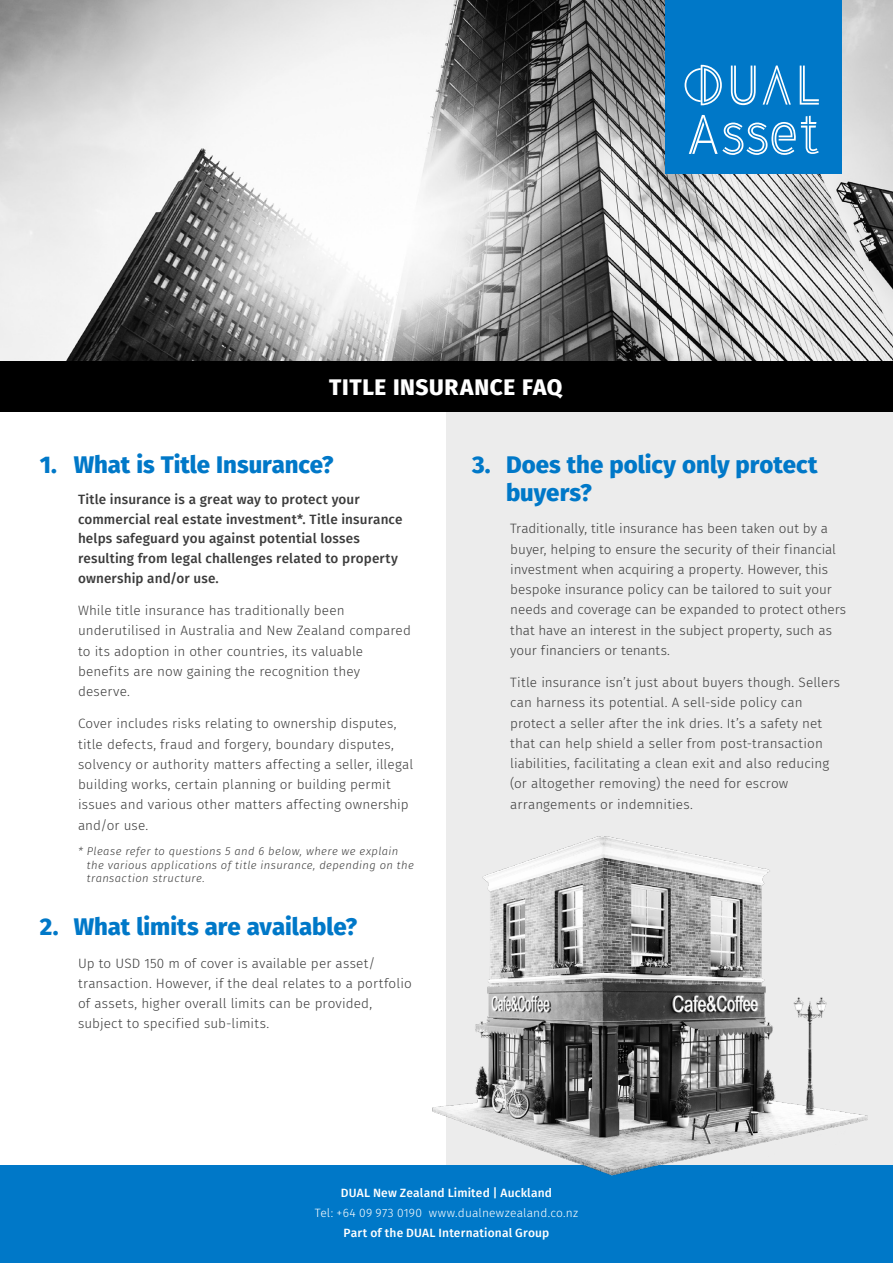
<style>
.page{position:relative;width:893px;height:1263px;background:#fff}
.page>*{position:absolute;margin:0;border:0;box-sizing:border-box;transform-origin:0 0}
.Heading{font:800 24px/28.5px "Fira Sans";color:#0078c8}
.t1{font:800 22.5px "Fira Sans";letter-spacing:.03em;color:#fff}
.body_2{font:300 13.5px/20.2px "Fira Sans";letter-spacing:.005em;color:#3c3c3c}
.body_2-2{font:500 13.5px/19.6px "Fira Sans";letter-spacing:.01em;color:#3c3c3c}
.t2{font:500 12px "Fira Sans";letter-spacing:.015em;color:#fff}
.t3{font:300 12px "Fira Sans";letter-spacing:.015em;color:#fff}
.body_2-3{font:italic 300 11.25px/13.5px "Fira Sans";letter-spacing:.035em;color:#3c3c3c}
</style>
<div class="page">
<div style="left:0;top:1165px;width:893px;height:98px;background:#0078c8"></div>
<div style="left:446px;top:394px;width:447px;height:771px;background:#ececec"></div>
<img style="left:0;top:0;width:893px;height:361px">
<div style="left:0;top:361px;width:893px;height:50px;background:#000"></div>
<div style="left:666px;top:0;width:176px;height:173px;background:#0078c8"></div>
<svg style="left:800px;top:66px;width:19px;height:39px"></svg>
<svg style="left:731px;top:66px;width:25px;height:39px"></svg>
<svg style="left:763px;top:66px;width:28px;height:39px"></svg>
<svg style="left:685px;top:65px;width:37px;height:40px"></svg>
<svg style="left:689px;top:115px;width:130px;height:40px"></svg>
<img style="left:432px;top:836px;width:436px;height:340px">
<p class="t1" style="left:329px;top:367px;width:234px">TITLE INSURANCE FAQ</p>
<p class="Heading" style="left:40px;top:448px;width:295px">1. What is Title Insurance?</p>
<p class="body_2-2" style="left:78px;top:489px;width:326px">Title insurance is a great way to protect your commercial real estate investment*. Title insurance helps safeguard you against potential losses resulting from legal challenges related to property ownership and/or use.</p>
<p class="body_2" style="left:78px;top:600px;width:334px">While title insurance has traditionally been underutilised in Australia and New Zealand compared to its adoption in other countries, its valuable benefits are now gaining the recognition they deserve.</p>
<p class="body_2" style="left:78px;top:713px;width:337px">Cover includes risks relating to ownership disputes, title defects, fraud and forgery, boundary disputes, solvency or authority matters affecting a seller, illegal building works, certain planning or building permit issues and various other matters affecting ownership and/or use.</p>
<p class="body_2-3" style="left:87px;top:844px;width:329px;text-indent:-9px">* Please refer to questions 5 and 6 below, where we explain the various applications of title insurance, depending on the transaction structure.</p>
<p class="Heading" style="left:40px;top:911px;width:319px">2. What limits are available?</p>
<p class="body_2" style="left:78px;top:953px;width:335px">Up to USD 150 m of cover is available per asset/ transaction. However, if the deal relates to a portfolio of assets, higher overall limits can be provided, subject to specified sub-limits.</p>
<p class="Heading" style="left:506px;top:448px;width:313px;text-indent:-34px">3. Does the policy only protect buyers?</p>
<p class="body_2" style="left:510px;top:518px;width:337px">Traditionally, title insurance has been taken out by a buyer, helping to ensure the security of their financial investment when acquiring a property. However, this bespoke insurance policy can be tailored to suit your needs and coverage can be expanded to protect others that have an interest in the subject property, such as your financiers or tenants.</p>
<p class="body_2" style="left:510px;top:672px;width:331px">Title insurance isn’t just about buyers though. Sellers can harness its potential. A sell-side policy can protect a seller after the ink dries. It’s a safety net that can help shield a seller from post-transaction liabilities, facilitating a clean exit and also reducing (or altogether removing) the need for escrow arrangements or indemnities.</p>
<h3 class="t2" style="left:341px;top:1183px;width:213px">DUAL New Zealand Limited | Auckland</h3>
<h3 class="t3" style="left:315px;top:1204px;width:265px">Tel: +64 09 973 0190 www.dualnewzealand.co.nz</h3>
<h3 class="t2" style="left:344px;top:1223px;width:207px">Part of the DUAL International Group</h3>
</div>
